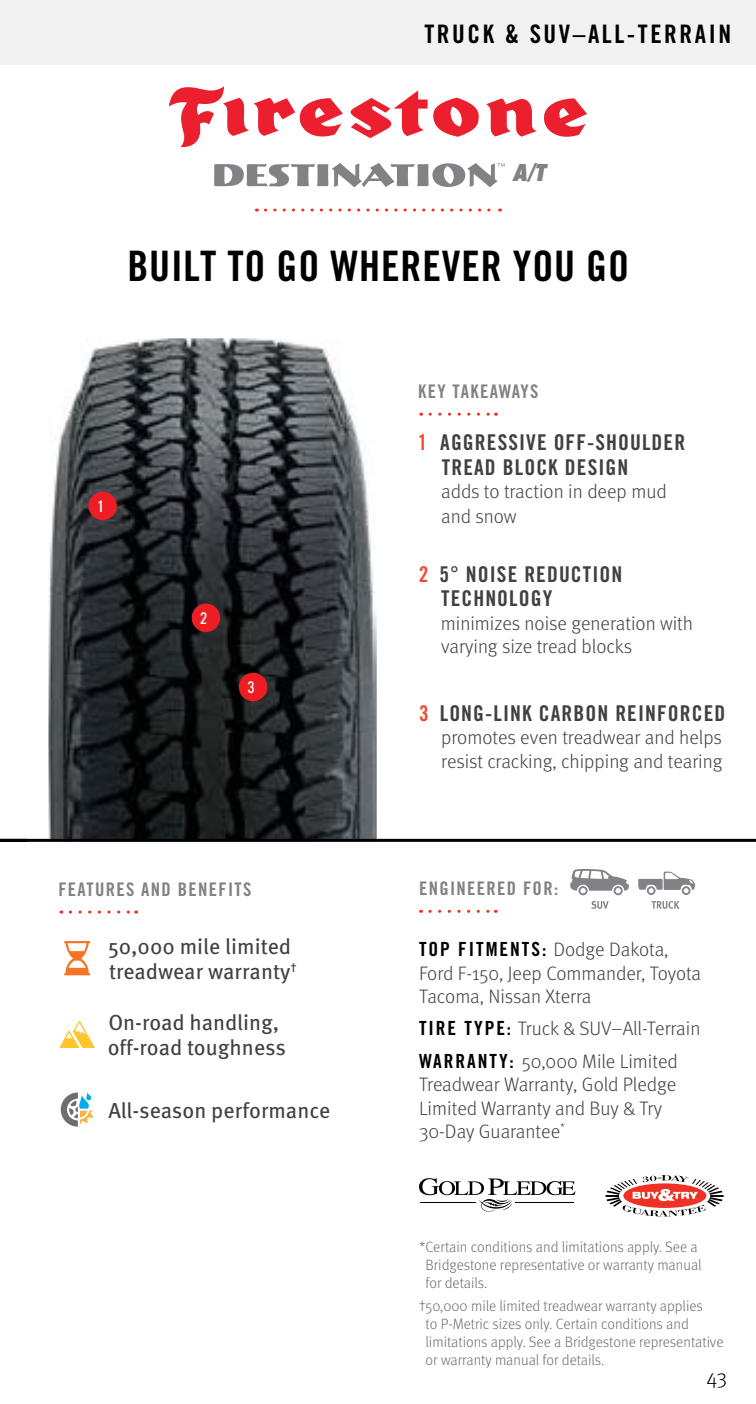
<style>
.page{position:relative;width:756px;height:1404px;background:#fff}
.page>*{position:absolute;margin:0;border:0;box-sizing:border-box;transform-origin:0 0}
.t1{font:42px "Trade Gothic LT Std Bd Cn 20";letter-spacing:.02em;color:#000}
.t2{font:25.5px "Trade Gothic LT Std Bd Cn 20";letter-spacing:.1em;color:#000}
.t3{font:italic 800 24px "Avenir Next Condensed";color:#808285}
.t4{font:21.6px/24.9px "Trade Gothic LT Std Bd Cn 20";letter-spacing:.05em;color:#414042}
.t5{font:21.6px/24.9px "Meta OT";color:#414042}
.t6{font:300 21px "Meta OT";color:#000}
.t7{font:300 19.5px/23.1px "Meta OT";color:#414042}
.t8{font:19.5px "Trade Gothic LT Std Bd Cn 20";letter-spacing:.1em;color:#000}
.t9{font:18.6px "Trade Gothic LT Std Bd Cn 20";letter-spacing:.07em;color:#808285}
.t10{font:300 15px/18px "Meta OT";color:#6d6e71}
.t11{font:300 14.4px "YWFT Ultramagnetic";color:#fff}
.s1{color:#f04d30}
.s2{font-family:"Meta OT";font-weight:300;color:#414042}
.s3{font-family:"Trade Gothic LT Std Bd Cn 20";font-weight:400;color:#000}
</style>
<div class="page">
<div style="left:0;top:0;width:756px;height:65px;background:#f2f2f2"></div>
<img style="left:49px;top:338px;width:328px;height:501px">
<div style="left:88px;top:492px;width:29px;height:28px;background:#ed1d24;border-radius:50%"></div>
<div style="left:192px;top:604px;width:28px;height:28px;background:#ed1d24;border-radius:50%"></div>
<div style="left:239px;top:673px;width:28px;height:28px;background:#ed1d24;border-radius:50%"></div>
<svg style="left:169px;top:86px;width:310px;height:62px"></svg>
<svg style="left:486px;top:98px;width:101px;height:39px"></svg>
<svg style="left:214px;top:163px;width:291px;height:24px"></svg>
<svg style="left:265px;top:209px;width:236px;height:3px"></svg>
<svg style="left:61px;top:1092px;width:33px;height:35px"></svg>
<svg style="left:59px;top:1020px;width:36px;height:28px"></svg>
<svg style="left:64px;top:941px;width:26px;height:34px"></svg>
<svg style="left:591px;top:901px;width:18px;height:8px"></svg>
<svg style="left:570px;top:869px;width:59px;height:26px"></svg>
<svg style="left:638px;top:871px;width:57px;height:38px"></svg>
<svg style="left:419px;top:1178px;width:156px;height:34px"></svg>
<svg style="left:605px;top:1175px;width:119px;height:41px"></svg>
<svg style="left:70px;top:911px;width:67px;height:3px"></svg>
<svg style="left:430px;top:910px;width:66px;height:3px"></svg>
<svg style="left:430px;top:413px;width:66px;height:3px"></svg>
<hr style="left:0;top:839px;width:756px;height:3px;background:#000">
<h2 class="t2" style="left:424px;top:19px;width:308px">TRUCK &amp; SUV–ALL-TERRAIN</h2>
<p class="t3" style="left:514px;top:157px;width:34px">A/T</p>
<h1 class="t1" style="left:127px;top:240px;width:503px">BUILT TO GO WHEREVER YOU GO</h1>
<p class="t11" style="left:98px;top:499px;width:6px">1</p>
<p class="t11" style="left:200px;top:611px;width:9px">2</p>
<p class="t11" style="left:247px;top:680px;width:9px">3</p>
<p class="t9" style="left:58px;top:878px;width:195px">FEATURES AND BENEFITS</p>
<p class="t5" style="left:108px;top:934px;width:190px">50,000 mile limited treadwear warranty<sup>†</sup></p>
<p class="t5" style="left:108px;top:1010px;width:180px">On-road handling, off-road toughness</p>
<p class="t5" style="left:108px;top:1098px;width:224px">All-season performance</p>
<p class="t9" style="left:418px;top:380px;width:122px">KEY TAKEAWAYS</p>
<p class="t4" style="left:442px;top:430px;width:245px;text-indent:-24px"><span class="s1">1</span> AGGRESSIVE OFF-SHOULDER<br>TREAD BLOCK DESIGN</p>
<p class="t7" style="left:441px;top:479px;width:227px;line-height:24.6px">adds to traction in deep mud and snow</p>
<p class="t4" style="left:441px;top:561px;width:183px;text-indent:-22px"><span class="s1">2</span> 5° NOISE REDUCTION<br>TECHNOLOGY</p>
<p class="t7" style="left:441px;top:612px;width:254px">minimizes noise generation with varying size tread blocks</p>
<p class="t4" style="left:419px;top:701px;width:308px"><span class="s1">3</span> LONG-LINK CARBON REINFORCED</p>
<p class="t7" style="left:441px;top:727px;width:283px">promotes even treadwear and helps resist cracking, chipping and tearing</p>
<p class="t9" style="left:419px;top:877px;width:141px">ENGINEERED FOR:</p>
<p class="t8" style="left:419px;top:937px;width:251px">TOP FITMENTS: <span class="s2">Dodge Dakota,</span></p>
<p class="t7" style="left:419px;top:962px;width:284px">Ford F-150, Jeep Commander, Toyota<br>Tacoma, Nissan Xterra</p>
<p class="t7" style="left:419px;top:1013px;width:283px;line-height:32.7px"><span class="s3">TIRE TYPE:</span> Truck &amp; SUV–All-Terrain<br><span class="s3">WARRANTY:</span> 50,000 Mile Limited</p>
<p class="t7" style="left:419px;top:1073px;width:259px">Treadwear Warranty, Gold Pledge<br>Limited Warranty and Buy &amp; Try<br>30-Day Guarantee<sup>*</sup></p>
<p class="t10" style="left:426px;top:1238px;width:278px;text-indent:-6px">* Certain conditions and limitations apply. See a<br>Bridgestone representative or warranty manual for details.</p>
<p class="t10" style="left:426px;top:1297px;width:300px;text-indent:-7px">† 50,000 mile limited treadwear warranty applies<br>to P-Metric sizes only. Certain conditions and limitations apply. See a Bridgestone representative or warranty manual for details.</p>
<p class="t6" style="left:706px;top:1365px;width:22px">43</p>
</div>
